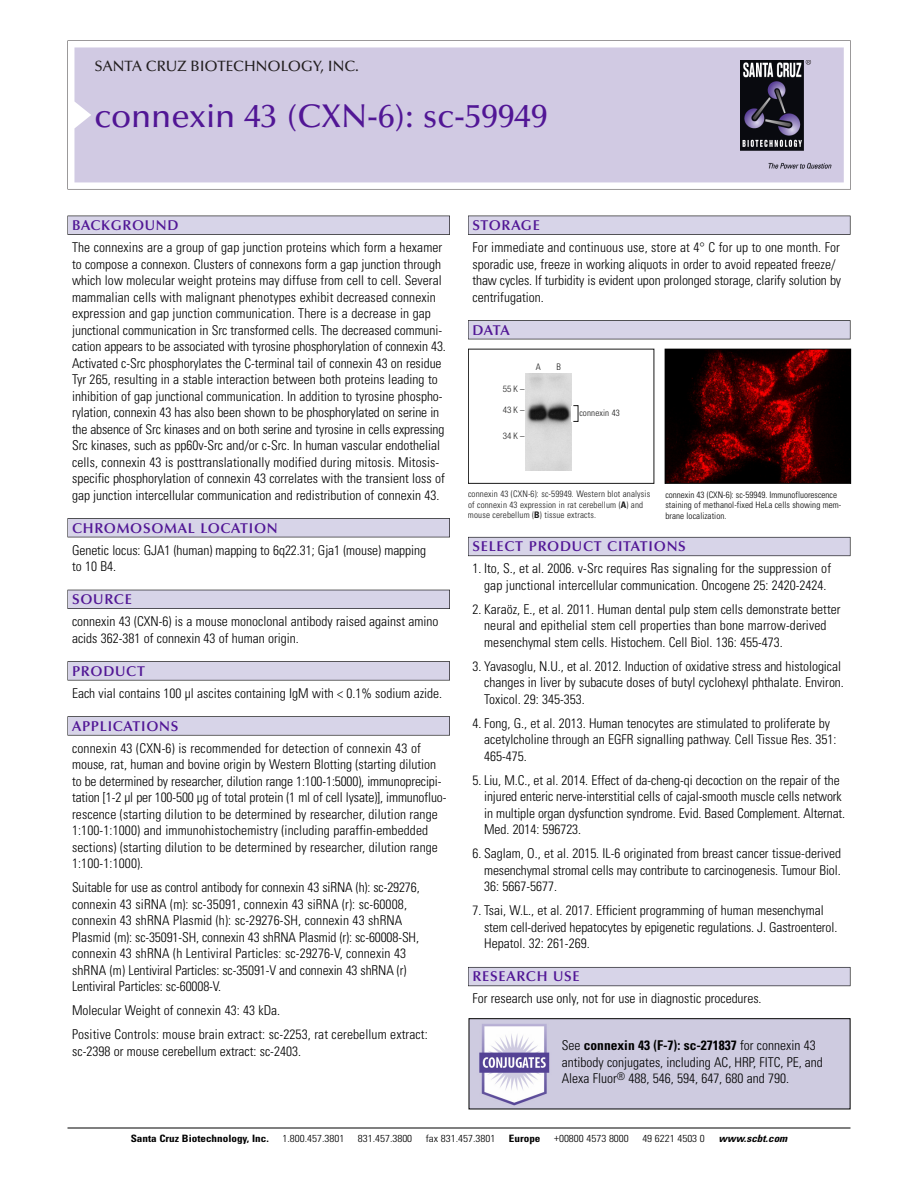
<style>
.page{position:relative;width:918px;height:1188px;background:#fff}
.page>*{position:absolute;margin:0;border:0;box-sizing:border-box;transform-origin:0 0}
.t1{font:500 33px "Optima";color:#511695}
.t2{font:500 15px "Optima";color:#231f20}
.t3{font:600 14.25px "Optima";letter-spacing:.05em;color:#511695}
.t4{font:300 condensed 13.5px/16.5px "Univers";color:#000}
.t5{font:300 condensed 10.2px "Univers";color:#000;scale:1.1 1}
.t6{font:700 condensed 10.2px "Univers";color:#000;scale:1.1 1}
.t7{font:italic 700 condensed 10.2px "Univers";color:#000;scale:1.1 1}
.t8{font:300 condensed 9px/10.5px "Univers";letter-spacing:.015em;color:#191919}
.t9{font:300 condensed 9px/10.5px "Univers";letter-spacing:.01em;color:#000}
.t10{font:300 condensed 9px "Helvetica Neue";letter-spacing:.12em;color:#191919}
.s1{font-weight:700}
</style>
<div class="page">
<svg style="left:68px;top:40px;width:783px;height:149px"></svg>
<div style="left:74px;top:47px;width:770px;height:135px;background:#d1cae3"></div>
<img style="left:741px;top:60px;width:90px;height:108px">
<div style="left:68px;top:216px;width:382px;height:19px;background:#535256"></div>
<div style="left:68px;top:216px;width:381px;height:18px;background:#d7d4e8"></div>
<div style="left:68px;top:518px;width:382px;height:19px;background:#515155"></div>
<div style="left:68px;top:519px;width:381px;height:18px;background:#d7d4e8"></div>
<div style="left:68px;top:590px;width:382px;height:19px;background:#515057"></div>
<div style="left:68px;top:590px;width:381px;height:18px;background:#d7d4e8"></div>
<div style="left:68px;top:661px;width:382px;height:19px;background:#575659"></div>
<div style="left:68px;top:662px;width:381px;height:18px;background:#d7d4e8"></div>
<svg style="left:68px;top:716px;width:382px;height:20px"></svg>
<div style="left:68px;top:717px;width:381px;height:18px;background:#d7d4e8"></div>
<div style="left:468px;top:216px;width:382px;height:19px;background:#535256"></div>
<div style="left:468px;top:216px;width:382px;height:18px;background:#d7d4e8"></div>
<div style="left:468px;top:320px;width:382px;height:19px;background:#515155"></div>
<div style="left:468px;top:321px;width:382px;height:18px;background:#d7d4e8"></div>
<div style="left:468px;top:537px;width:382px;height:19px;background:#686770"></div>
<div style="left:468px;top:538px;width:382px;height:18px;background:#d7d4e8"></div>
<div style="left:468px;top:967px;width:382px;height:19px;background:#5e5d65"></div>
<div style="left:468px;top:968px;width:382px;height:18px;background:#d7d4e8"></div>
<hr style="left:68px;top:1128px;width:782px;height:1px;background:#000">
<img style="left:667px;top:351px;width:182px;height:131px">
<div style="left:665px;top:349px;width:186px;height:135px;border:1px solid #000"></div>
<div style="left:468px;top:349px;width:186px;height:135px;border:1px solid #191919"></div>
<img style="left:526px;top:374px;width:46px;height:96px">
<img style="left:471px;top:1020px;width:377px;height:87px">
<div style="left:469px;top:1018px;width:381px;height:91px;border:1px solid #000"></div>
<p class="t2" style="left:94px;top:60px;width:266px">SANTA CRUZ BIOTECHNOLOGY, INC.</p>
<p class="t1" style="left:94px;top:102px;width:455px">connexin 43 (CXN-6): sc-59949</p>
<p class="t3" style="left:72px;top:219px;width:108px">BACKGROUND</p>
<p class="t4" style="left:72px;top:240px;width:375px">The connexins are a group of gap junction proteins which form a hexamer to compose a connexon. Clusters of connexons form a gap junction through which low molecular weight proteins may diffuse from cell to cell. Several mammalian cells with malignant phenotypes exhibit decreased connexin expression and gap junction communication. There is a decrease in gap junctional communication in Src transformed cells. The decreased communi&shy;cation appears to be associated with tyrosine phosphorylation of connexin 43.<br>Activated c-Src phosphorylates the C-terminal tail of connexin 43 on residue Tyr 265, resulting in a stable interaction between both proteins leading to inhibition of gap junctional communication. In addition to tyrosine phospho&shy;rylation, connexin 43 has also been shown to be phosphorylated on serine in the absence of Src kinases and on both serine and tyrosine in cells expressing Src kinases, such as pp60v-Src and/or c-Src. In human vascular endothelial cells, connexin 43 is posttranslationally modified during mitosis. Mitosis&shy;specific phosphorylation of connexin 43 correlates with the transient loss of gap junction intercellular communication and redistribution of connexin 43.</p>
<p class="t3" style="left:72px;top:522px;width:207px">CHROMOSOMAL LOCATION</p>
<p class="t4" style="left:72px;top:543px;width:356px">Genetic locus: GJA1 (human) mapping to 6q22.31; Gja1 (mouse) mapping to 10 B4.</p>
<p class="t3" style="left:72px;top:593px;width:61px">SOURCE</p>
<p class="t4" style="left:72px;top:615px;width:368px">connexin 43 (CXN-6) is a mouse monoclonal antibody raised against amino acids 362-381 of connexin 43 of human origin.</p>
<p class="t3" style="left:72px;top:665px;width:74px">PRODUCT</p>
<p class="t4" style="left:72px;top:686px;width:372px">Each vial contains 100 µl ascites containing IgM with &lt; 0.1% sodium azide.</p>
<p class="t3" style="left:72px;top:720px;width:108px">APPLICATIONS</p>
<p class="t4" style="left:72px;top:741px;width:376px">connexin 43 (CXN-6) is recommended for detection of connexin 43 of mouse, rat, human and bovine origin by Western Blotting (starting dilution to be determined by researcher, dilution range 1:100-1:5000), immunoprecipi&shy;tation [1-2 µl per 100-500 µg of total protein (1 ml of cell lysate)], immunofluo&shy;rescence (starting dilution to be determined by researcher, dilution range 1:100-1:1000) and immunohistochemistry (including paraffin-embedded sections) (starting dilution to be determined by researcher, dilution range 1:100-1:1000).</p>
<p class="t4" style="left:72px;top:881px;width:349px">Suitable for use as control antibody for connexin 43 siRNA (h): sc-29276, connexin 43 siRNA (m): sc-35091, connexin 43 siRNA (r): sc-60008, connexin 43 shRNA Plasmid (h): sc-29276-SH, connexin 43 shRNA Plasmid (m): sc-35091-SH, connexin 43 shRNA Plasmid (r): sc-60008-SH, connexin 43 shRNA (h Lentiviral Particles: sc-29276-V, connexin 43 shRNA (m) Lentiviral Particles: sc-35091-V and connexin 43 shRNA (r)<br>Lentiviral Particles: sc-60008-V.</p>
<p class="t4" style="left:72px;top:1004px;width:210px">Molecular Weight of connexin 43: 43 kDa.</p>
<p class="t4" style="left:72px;top:1028px;width:357px">Positive Controls: mouse brain extract: sc-2253, rat cerebellum extract: sc-2398 or mouse cerebellum extract: sc-2403.</p>
<p class="t3" style="left:473px;top:219px;width:69px">STORAGE</p>
<p class="t4" style="left:473px;top:240px;width:370px">For immediate and continuous use, store at 4° C for up to one month. For sporadic use, freeze in working aliquots in order to avoid repeated freeze/ thaw cycles. If turbidity is evident upon prolonged storage, clarify solution by centrifugation.</p>
<p class="t3" style="left:473px;top:324px;width:39px">DATA</p>
<p class="t10" style="left:503px;top:385px;width:23px">55K–</p>
<p class="t10" style="left:503px;top:406px;width:23px">43K–</p>
<p class="t10" style="left:503px;top:433px;width:23px">34K–</p>
<p class="t8" style="left:536px;top:363px;width:7px">A</p>
<p class="t8" style="left:556px;top:363px;width:6px">B</p>
<p class="t8" style="left:579px;top:408px;width:42px">connexin 43</p>
<p class="t8" style="left:468px;top:490px;width:184px">connexin 43 (CXN-6): sc-59949. Western blot analysis of connexin 43 expression in rat cerebellum (<span class="s1">A</span>) and mouse cerebellum (<span class="s1">B</span>) tissue extracts.</p>
<p class="t9" style="left:665px;top:490px;width:178px">connexin 43 (CXN-6): sc-59949. Immunofluorescence staining of methanol-fixed HeLa cells showing mem&shy;brane localization.</p>
<p class="t3" style="left:473px;top:541px;width:215px">SELECT PRODUCT CITATIONS</p>
<p class="t4" style="left:473px;top:562px;width:360px;text-align:center">1. Ito, S., et al. 2006. v-Src requires Ras signaling for the suppression of gap junctional intercellular communication. Oncogene 25: 2420-2424.</p>
<p class="t4" style="left:484px;top:602px;width:358px;text-indent:-12px">2. Karaöz, E., et al. 2011. Human dental pulp stem cells demonstrate better neural and epithelial stem cell properties than bone marrow-derived mesenchymal stem cells. Histochem. Cell Biol. 136: 455-473.</p>
<p class="t4" style="left:484px;top:659px;width:361px;text-indent:-12px">3. Yavasoglu, N.U., et al. 2012. Induction of oxidative stress and histological changes in liver by subacute doses of butyl cyclohexyl phthalate. Environ.<br>Toxicol. 29: 345-353.</p>
<p class="t4" style="left:484px;top:716px;width:354px;text-indent:-12px">4. Fong, G., et al. 2013. Human tenocytes are stimulated to proliferate by acetylcholine through an EGFR signalling pathway. Cell Tissue Res. 351:<br>465-475.</p>
<p class="t4" style="left:484px;top:773px;width:363px;text-indent:-12px">5. Liu, M.C., et al. 2014. Effect of da-cheng-qi decoction on the repair of the injured enteric nerve-interstitial cells of cajal-smooth muscle cells network in multiple organ dysfunction syndrome. Evid. Based Complement. Alternat.<br>Med. 2014: 596723.</p>
<p class="t4" style="left:484px;top:847px;width:358px;text-align:justify;text-indent:-12px">6. Saglam, O., et al. 2015. IL-6 originated from breast cancer tissue-derived mesenchymal stromal cells may contribute to carcinogenesis. Tumour Biol.<br>36: 5667-5677.</p>
<p class="t4" style="left:484px;top:904px;width:355px;text-indent:-12px">7. Tsai, W.L., et al. 2017. Efficient programming of human mesenchymal stem cell-derived hepatocytes by epigenetic regulations. J. Gastroenterol.<br>Hepatol. 32: 261-269.</p>
<p class="t3" style="left:473px;top:971px;width:109px">RESEARCH USE</p>
<p class="t4" style="left:473px;top:992px;width:291px">For research use only, not for use in diagnostic procedures.</p>
<p class="t4" style="left:562px;top:1039px;width:263px">See <span class="s1">connexin 43 (F-7): sc-271837</span> for connexin 43 antibody conjugates, including AC, HRP, FITC, PE, and<br>Alexa Fluor<sup>®</sup> 488, 546, 594, 647, 680 and 790.</p>
<p class="t6" style="left:131px;top:1135px;width:127px">Santa Cruz Biotechnology, Inc.</p>
<p class="t5" style="left:282px;top:1135px;width:58px">1.800.457.3801</p>
<p class="t5" style="left:358px;top:1135px;width:51px">831.457.3800</p>
<p class="t5" style="left:426px;top:1135px;width:65px">fax 831.457.3801</p>
<p class="t6" style="left:509px;top:1135px;width:30px">Europe</p>
<p class="t5" style="left:554px;top:1135px;width:69px">+00800 4573 8000</p>
<p class="t5" style="left:642px;top:1135px;width:58px">49 6221 4503 0</p>
<p class="t7" style="left:719px;top:1135px;width:66px">www.scbt.com</p>
</div>
